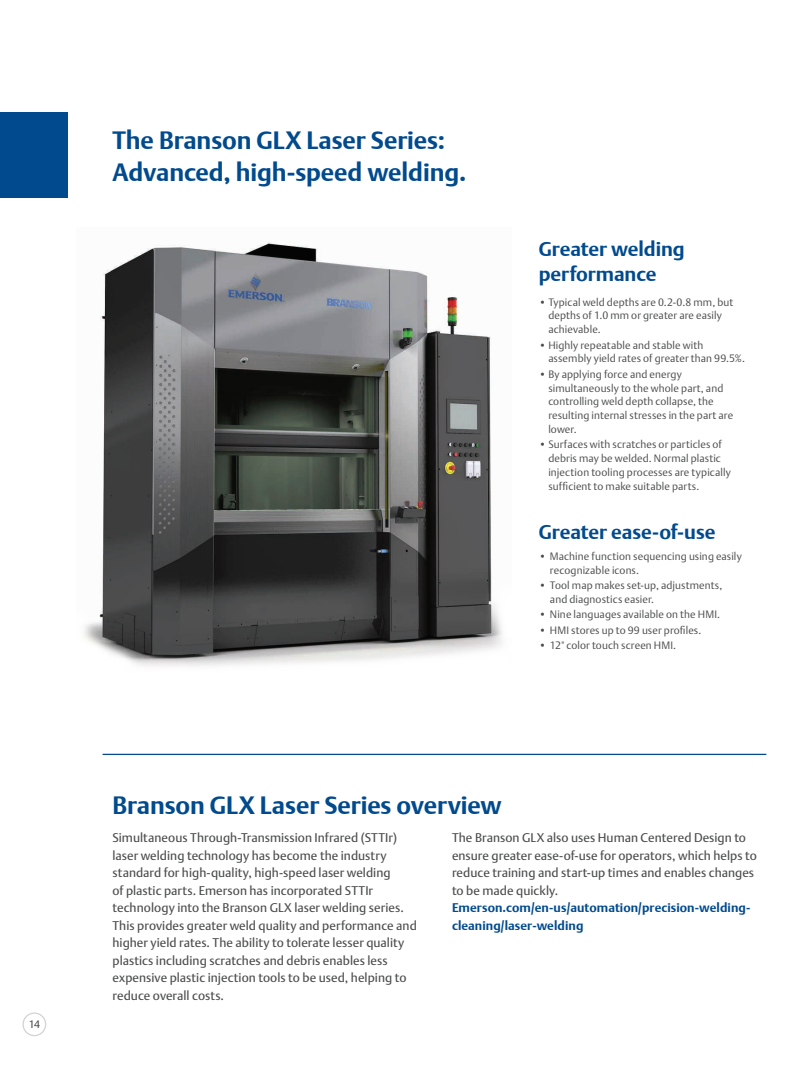
<style>
.page{position:relative;width:810px;height:1080px;background:#fff}
.page>*{position:absolute;margin:0;border:0;box-sizing:border-box;transform-origin:0 0}
.t1{font:700 25px/31.2px "DTL Argo T";letter-spacing:-.005em;color:#004a8d}
.t2{font:700 20px/25px "DTL Argo T";letter-spacing:-.005em;color:#004a8d}
.t3{font:12.5px/17.5px "DTL Argo T";letter-spacing:.005em;color:#4b4c4d}
.t4{font:700 12.5px/17.5px "DTL Argo T";letter-spacing:.005em;color:#004a8d}
.t5{font:10.62px/13.8px "DTL Argo T Light";letter-spacing:.01em;color:#4b4c4d}
.t6{font:10.62px "DTL Argo T";color:#4b4c4d}
</style>
<div class="page">
<div style="left:22px;top:1012px;width:24px;height:24px;border:1px solid #d1d2d4;border-radius:50%"></div>
<div style="left:0;top:112px;width:68px;height:86px;background:#004a8d"></div>
<img style="left:84px;top:241px;width:418px;height:425px">
<hr style="left:103px;top:754px;width:663px;height:1px;background:#004a8d">
<p class="t6" style="left:29px;top:1018px;width:13px">14</p>
<h1 class="t1" style="left:112px;top:125px;width:355px">The Branson GLX Laser Series:<br>Advanced, high-speed welding.</h1>
<h2 class="t2" style="left:539px;top:237px;width:148px">Greater welding performance</h2>
<p class="t5" style="left:548px;top:295px;width:187px;text-indent:-10px">• Typical weld depths are 0.2-0.8 mm, but depths of 1.0 mm or greater are easily achievable.</p>
<p class="t5" style="left:548px;top:338px;width:198px;text-indent:-10px">• Highly repeatable and stable with assembly yield rates of greater than 99.5%.</p>
<p class="t5" style="left:548px;top:367px;width:187px;text-indent:-10px">• By applying force and energy simultaneously to the whole part, and controlling weld depth collapse, the resulting internal stresses in the part are lower.</p>
<p class="t5" style="left:548px;top:438px;width:184px;text-indent:-10px">• Surfaces with scratches or particles of debris may be welded. Normal plastic injection tooling processes are typically sufficient to make suitable parts.</p>
<h2 class="t2" style="left:539px;top:519px;width:178px">Greater ease-of-use</h2>
<p class="t5" style="left:550px;top:549px;width:193px;text-indent:-11px">• Machine function sequencing using easily recognizable icons.</p>
<p class="t5" style="left:550px;top:578px;width:174px;text-indent:-11px">• Tool map makes set-up, adjustments, and diagnostics easier.</p>
<p class="t5" style="left:539px;top:608px;width:183px">• Nine languages available on the HMI.</p>
<p class="t5" style="left:539px;top:623px;width:164px">• HMI stores up to 99 user profiles.</p>
<p class="t5" style="left:539px;top:639px;width:139px">• 12" color touch screen HMI.</p>
<h1 class="t1" style="left:112px;top:789px;width:391px">Branson GLX Laser Series overview</h1>
<p class="t3" style="left:112px;top:829px;width:306px">Simultaneous Through-Transmission Infrared (STTIr) laser welding technology has become the industry standard for high-quality, high-speed laser welding<br>of plastic parts. Emerson has incorporated STTIr technology into the Branson GLX laser welding series.<br>This provides greater weld quality and performance and higher yield rates. The ability to tolerate lesser quality plastics including scratches and debris enables less expensive plastic injection tools to be used, helping to reduce overall costs.</p>
<p class="t3" style="left:452px;top:829px;width:306px">The Branson GLX also uses Human Centered Design to ensure greater ease-of-use for operators, which helps to reduce training and start-up times and enables changes to be made quickly.</p>
<p class="t4" style="left:452px;top:899px;width:300px">Emerson.com/en-us/automation/precision-welding&shy;cleaning/laser-welding</p>
</div>
